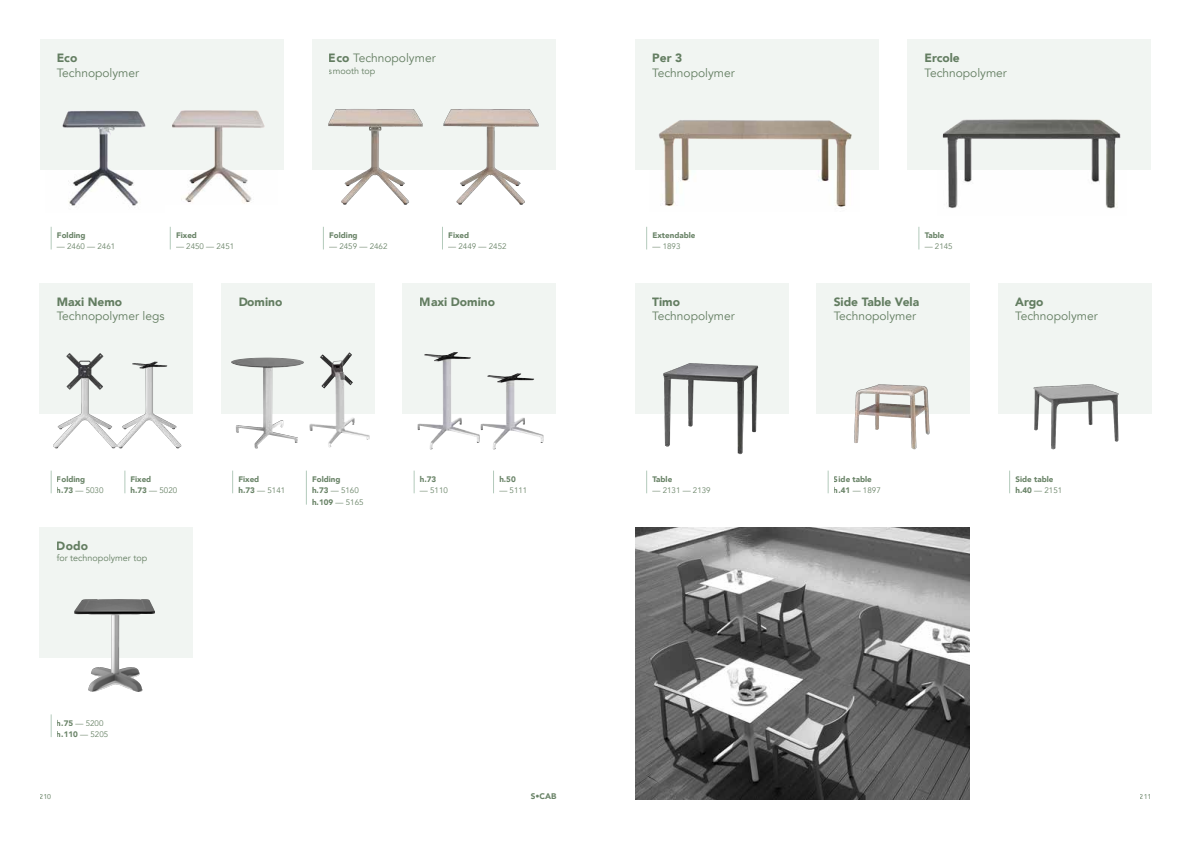
<style>
.page{position:relative;width:1191px;height:842px;background:#fff}
.page>*{position:absolute;margin:0;border:0;box-sizing:border-box;transform-origin:0 0}
.t1{font:12px "Avenir";color:#698367}
.t2{font:900 12px "Avenir";color:#698367}
.t3{font:9px "Avenir";color:#698367}
.t4{font:900 8.2px "Avenir";color:#698367}
.t5{font:900 8px/11.3px "Avenir";color:#698367}
.t6{font:8px/11.3px "Avenir";color:#698367}
.t7{font:7px "Avenir";letter-spacing:-.025em;color:#698367}
.s1{font-weight:900}
.s2{font-weight:400}
</style>
<div class="page">
<div style="left:221px;top:283px;width:153px;height:131px;background:#f1f5f2"></div>
<div style="left:40px;top:527px;width:153px;height:131px;background:#f1f5f2"></div>
<svg style="left:232px;top:471px;width:1px;height:22px"></svg>
<hr style="left:306px;top:471px;width:1px;height:34px;background:#b3cabb">
<svg style="left:51px;top:714px;width:1px;height:23px"></svg>
<img style="left:231px;top:358px;width:73px;height:90px">
<img style="left:75px;top:600px;width:80px;height:92px">
<img style="left:309px;top:352px;width:61px;height:95px">
<div style="left:403px;top:283px;width:153px;height:131px;background:#f1f5f2"></div>
<div style="left:40px;top:283px;width:153px;height:131px;background:#f1f5f2"></div>
<svg style="left:414px;top:471px;width:1px;height:22px"></svg>
<svg style="left:51px;top:471px;width:1px;height:22px"></svg>
<svg style="left:125px;top:471px;width:1px;height:22px"></svg>
<svg style="left:493px;top:471px;width:1px;height:22px"></svg>
<img style="left:480px;top:373px;width:63px;height:77px">
<img style="left:417px;top:352px;width:63px;height:98px">
<img style="left:53px;top:353px;width:55px;height:96px">
<img style="left:108px;top:361px;width:74px;height:88px">
<div style="left:312px;top:40px;width:244px;height:130px;background:#f1f5f2"></div>
<div style="left:40px;top:40px;width:243px;height:130px;background:#f1f5f2"></div>
<svg style="left:323px;top:227px;width:1px;height:22px"></svg>
<svg style="left:51px;top:227px;width:1px;height:22px"></svg>
<svg style="left:442px;top:227px;width:1px;height:22px"></svg>
<svg style="left:170px;top:227px;width:1px;height:22px"></svg>
<img style="left:62px;top:110px;width:84px;height:96px">
<img style="left:172px;top:110px;width:93px;height:94px">
<img style="left:443px;top:109px;width:96px;height:96px">
<img style="left:328px;top:109px;width:95px;height:96px">
<div style="left:816px;top:283px;width:153px;height:131px;background:#f1f5f2"></div>
<svg style="left:828px;top:471px;width:1px;height:22px"></svg>
<img style="left:854px;top:384px;width:76px;height:66px">
<div style="left:998px;top:283px;width:153px;height:131px;background:#f1f5f2"></div>
<svg style="left:1009px;top:471px;width:1px;height:22px"></svg>
<img style="left:1033px;top:384px;width:86px;height:66px">
<div style="left:635px;top:40px;width:244px;height:130px;background:#f1f5f2"></div>
<svg style="left:646px;top:227px;width:1px;height:22px"></svg>
<img style="left:659px;top:120px;width:193px;height:87px">
<div style="left:907px;top:40px;width:244px;height:130px;background:#f1f5f2"></div>
<svg style="left:918px;top:227px;width:1px;height:22px"></svg>
<img style="left:942px;top:119px;width:179px;height:90px">
<div style="left:635px;top:283px;width:153px;height:131px;background:#f1f5f2"></div>
<svg style="left:646px;top:471px;width:1px;height:22px"></svg>
<img style="left:663px;top:363px;width:96px;height:92px">
<img style="left:635px;top:527px;width:334px;height:272px">
<h1 class="t2" style="left:57px;top:48px;width:22px">Eco</h1>
<h1 class="t1" style="left:329px;top:51px;width:108px"><span class="s1">Eco</span> Technopolymer</h1>
<h1 class="t1" style="left:57px;top:65px;width:84px">Technopolymer</h1>
<p class="t3" style="left:329px;top:65px;width:48px">smooth top</p>
<p class="t5" style="left:57px;top:229px;width:30px">Folding</p>
<p class="t6" style="left:57px;top:241px;width:60px">— 2460 — 2461</p>
<p class="t5" style="left:176px;top:229px;width:22px">Fixed</p>
<p class="t6" style="left:176px;top:241px;width:60px">— 2450 — 2451</p>
<p class="t5" style="left:329px;top:229px;width:30px">Folding</p>
<p class="t6" style="left:329px;top:241px;width:60px">— 2459 — 2462</p>
<p class="t5" style="left:448px;top:229px;width:22px">Fixed</p>
<p class="t6" style="left:448px;top:241px;width:60px">— 2449 — 2452</p>
<h1 class="t2" style="left:57px;top:292px;width:67px">Maxi Nemo</h1>
<h1 class="t1" style="left:57px;top:309px;width:109px">Technopolymer legs</h1>
<h1 class="t2" style="left:238px;top:292px;width:46px">Domino</h1>
<h1 class="t2" style="left:420px;top:292px;width:77px">Maxi Domino</h1>
<p class="t5" style="left:57px;top:473px;width:48px">Folding h.73 <span class="s2">— 5030</span></p>
<p class="t5" style="left:130px;top:473px;width:48px">Fixed<br>h.73 <span class="s2">— 5020</span></p>
<p class="t5" style="left:499px;top:473px;width:18px">h.50</p>
<p class="t5" style="left:238px;top:473px;width:48px">Fixed<br>h.73 <span class="s2">— 5141</span></p>
<p class="t5" style="left:312px;top:473px;width:53px">Folding<br>h.73 <span class="s2">— 5160 </span>h.109 <span class="s2">— 5165</span></p>
<p class="t5" style="left:420px;top:473px;width:18px">h.73</p>
<p class="t6" style="left:420px;top:485px;width:30px">— 5110</p>
<p class="t6" style="left:499px;top:485px;width:30px">— 5111</p>
<h1 class="t2" style="left:57px;top:535px;width:33px">Dodo</h1>
<p class="t3" style="left:57px;top:553px;width:92px">for technopolymer top</p>
<p class="t6" style="left:57px;top:717px;width:53px"><span class="s1">h.75</span> — 5200 <span class="s1">h.110</span> — 5205</p>
<h1 class="t2" style="left:652px;top:48px;width:31px">Per 3</h1>
<h1 class="t1" style="left:652px;top:65px;width:84px">Technopolymer</h1>
<h1 class="t2" style="left:924px;top:48px;width:37px">Ercole</h1>
<h1 class="t1" style="left:924px;top:65px;width:84px">Technopolymer</h1>
<p class="t5" style="left:652px;top:229px;width:44px">Extendable</p>
<p class="t6" style="left:652px;top:241px;width:30px">— 1893</p>
<p class="t5" style="left:924px;top:229px;width:21px">Table</p>
<p class="t6" style="left:924px;top:241px;width:30px">— 2145</p>
<h1 class="t2" style="left:652px;top:292px;width:29px">Timo</h1>
<h1 class="t1" style="left:652px;top:309px;width:84px">Technopolymer</h1>
<h1 class="t2" style="left:833px;top:292px;width:87px">Side Table Vela</h1>
<h1 class="t1" style="left:833px;top:309px;width:84px">Technopolymer</h1>
<h1 class="t2" style="left:1015px;top:292px;width:30px">Argo</h1>
<h1 class="t1" style="left:1015px;top:309px;width:84px">Technopolymer</h1>
<p class="t5" style="left:652px;top:473px;width:21px">Table</p>
<p class="t6" style="left:652px;top:485px;width:60px">— 2131 — 2139</p>
<p class="t5" style="left:834px;top:473px;width:48px">Side table h.41 <span class="s2">— 1897</span></p>
<p class="t5" style="left:1015px;top:473px;width:48px">Side table h.40 <span class="s2">— 2151</span></p>
<p class="t7" style="left:40px;top:791px;width:13px">210</p>
<p class="t4" style="left:531px;top:789px;width:27px">S•CAB</p>
<p class="t7" style="left:1140px;top:791px;width:13px">211</p>
</div>
